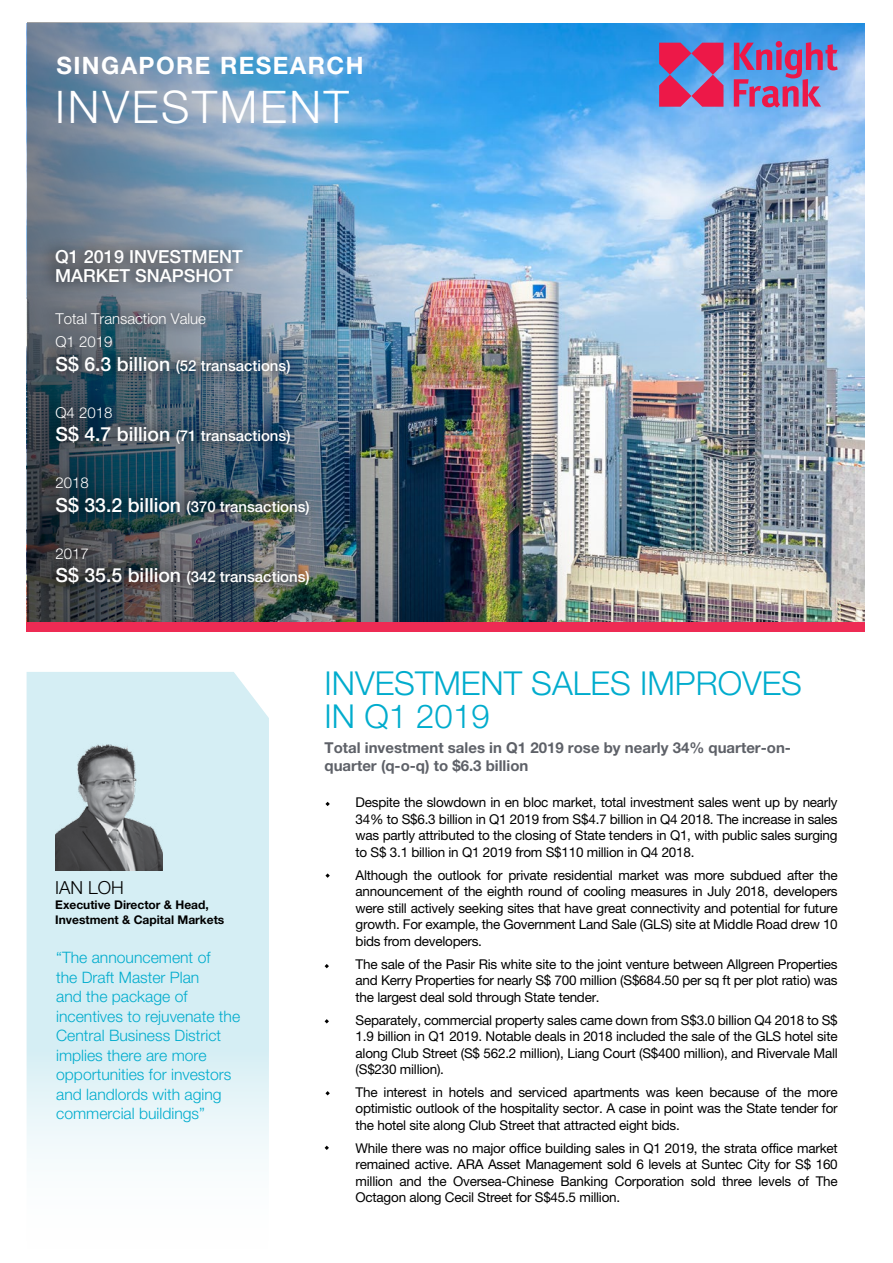
<style>
.page{position:relative;width:893px;height:1263px;background:#fff}
.page>*{position:absolute;margin:0;border:0;box-sizing:border-box;transform-origin:0 0}
.t1{font:300 45px "Helvetica Neue LT Std";letter-spacing:.06em;color:#fff}
.t2{font:300 33px/33px "Helvetica Neue LT Std";color:#00accd}
.t3{font:700 24px "Helvetica Neue LT Std";letter-spacing:.06em;color:#fff}
.t4{font:500 18px/19px "Helvetica Neue LT Std";color:#fff}
.t5{font:300 18px "Helvetica Neue LT Std";color:#000}
.t6{font:300 15.75px/19.5px "Helvetica Neue LT Std";color:#00accd}
.t7{font:500 15px/23.5px "Helvetica Neue LT Std";color:#fff}
.t8{font:700 15px/18px "Helvetica Neue LT Std";color:#5e6168}
.t9{font:300 15px/23.5px "Helvetica Neue LT Std";color:#fff}
.t10{font:13.5px/16.5px "Helvetica Neue LT Std";letter-spacing:-.02em;color:#000;text-align:justify}
.t11{font:700 12px/15px "Helvetica Neue LT Std";color:#000}
.s1{font-weight:500;font-size:19.5px}
.s2{font-weight:500}
.s3{font-weight:300}
.s4{font-size:19.5px}
</style>
<div class="page">
<img style="left:491px;top:23px;width:373px;height:599px">
<img style="left:27px;top:23px;width:464px;height:599px">
<svg style="left:659px;top:43px;width:64px;height:64px;background:#b7477f"></svg>
<svg style="left:734px;top:42px;width:104px;height:66px;background:#9272af"></svg>
<div style="left:26px;top:622px;width:839px;height:9px;background:#ee2b54"></div>
<svg style="left:325px;top:802px;width:5px;height:4px"></svg>
<svg style="left:27px;top:672px;width:242px;height:487px;background:#d9eff5"></svg>
<svg style="left:325px;top:873px;width:5px;height:5px"></svg>
<img style="left:55px;top:725px;width:108px;height:145px">
<div style="left:38px;top:236px;width:212px;height:59px;background:#000;opacity:.8"></div>
<div style="left:38px;top:299px;width:280px;height:298px;background:#000;opacity:.8"></div>
<svg style="left:325px;top:964px;width:4px;height:4px"></svg>
<svg style="left:325px;top:1019px;width:4px;height:4px"></svg>
<svg style="left:325px;top:1091px;width:5px;height:4px"></svg>
<svg style="left:325px;top:1146px;width:4px;height:4px"></svg>
<h3 class="t3" style="left:56px;top:51px;width:309px">SINGAPORE RESEARCH</h3>
<h1 class="t1" style="left:55px;top:79px;width:295px">INVESTMENT</h1>
<h3 class="t4" style="left:55px;top:247px;width:189px">Q1 2019 INVESTMENT<br>MARKET SNAPSHOT</h3>
<p class="t9" style="left:55px;top:306px;width:237px">Total Transaction Value<br>Q1 2019<br><span class="s1">S$ 6.3 billion</span> <span class="s2">(52 transactions)</span></p>
<p class="t7" style="left:55px;top:400px;width:237px"><span class="s3">Q4 2018<br></span><span class="s4">S$ 4.7 billion</span> (71 transactions)</p>
<p class="t7" style="left:55px;top:471px;width:256px"><span class="s3">2018<br></span><span class="s4">S$ 33.2 billion</span> (370 transactions)</p>
<p class="t7" style="left:55px;top:542px;width:256px"><span class="s3">2017<br></span><span class="s4">S$ 35.5 billion</span> (342 transactions)</p>
<h3 class="t5" style="left:55px;top:877px;width:70px">IAN LOH</h3>
<p class="t11" style="left:55px;top:897px;width:171px">Executive Director &amp; Head,<br>Investment &amp; Capital Markets</p>
<p class="t6" style="left:56px;top:947px;width:186px">“The announcement of<br>the Draft Master Plan<br>and the package of incentives to rejuvenate the<br>Central Business District implies there are more opportunities for investors and landlords with aging commercial buildings”</p>
<h2 class="t2" style="left:325px;top:666px;width:479px">INVESTMENT SALES IMPROVES<br>IN Q1 2019</h2>
<p class="t8" style="left:325px;top:738px;width:468px">Total investment sales in Q1 2019 rose by nearly 34% quarter-on&shy;quarter (q-o-q) to $6.3 billion</p>
<p class="t10" style="left:356px;top:794px;width:484px">Despite the slowdown in en bloc market, total investment sales went up by nearly 34% to S$6.3 billion in Q1 2019 from S$4.7 billion in Q4 2018. The increase in sales was partly attributed to the closing of State tenders in Q1, with public sales surging to S$ 3.1 billion in Q1 2019 from S$110 million in Q4 2018.</p>
<p class="t10" style="left:356px;top:866px;width:484px">Although the outlook for private residential market was more subdued after the announcement of the eighth round of cooling measures in July 2018, developers were still actively seeking sites that have great connectivity and potential for future growth. For example, the Government Land Sale (GLS) site at Middle Road drew 10 bids from developers.</p>
<p class="t10" style="left:356px;top:955px;width:484px">The sale of the Pasir Ris white site to the joint venture between Allgreen Properties and Kerry Properties for nearly S$ 700 million (S$684.50 per sq ft per plot ratio) was the largest deal sold through State tender.</p>
<p class="t10" style="left:356px;top:1011px;width:484px">Separately, commercial property sales came down from S$3.0 billion Q4 2018 to S$ 1.9 billion in Q1 2019. Notable deals in 2018 included the sale of the GLS hotel site along Club Street (S$ 562.2 million), Liang Court (S$400 million), and Rivervale Mall (S$230 million).</p>
<p class="t10" style="left:356px;top:1084px;width:484px">The interest in hotels and serviced apartments was keen because of the more optimistic outlook of the hospitality sector. A case in point was the State tender for the hotel site along Club Street that attracted eight bids.</p>
<p class="t10" style="left:356px;top:1139px;width:484px">While there was no major office building sales in Q1 2019, the strata office market remained active. ARA Asset Management sold 6 levels at Suntec City for S$ 160 million and the Oversea-Chinese Banking Corporation sold three levels of The Octagon along Cecil Street for S$45.5 million.</p>
</div>
